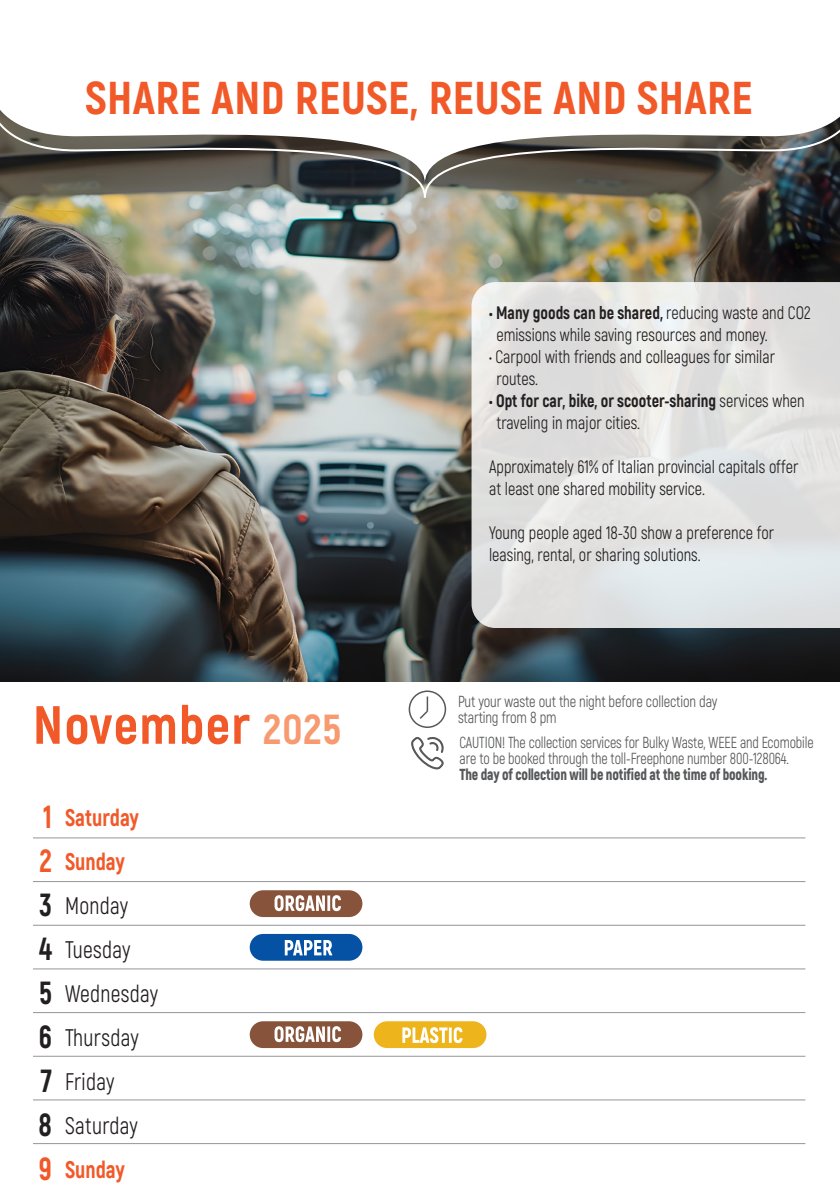
<style>
.page{position:relative;width:840px;height:1191px;background:#fff}
.page>*{position:absolute;margin:0;border:0;box-sizing:border-box;transform-origin:0 0}
.t1{font:800 53.6px "Akrobat";letter-spacing:.025em;color:#f15929}
.t2{font:800 46px "Akrobat";letter-spacing:.01em;color:#f15929}
.t3{font:800 32px/44px "Akrobat";color:#231f20;text-align:justify;scale:.9 1}
.t4{font:24px/44px "Akrobat";letter-spacing:.015em;color:#231f20;scale:.9 1}
.t5{font:18px/22px "Akrobat";color:#231f20;scale:.9 1}
.t6{font:16px/16px "Akrobat";letter-spacing:-.01em;color:#57585a;scale:.87 1}
.t7{font:16px "Akrobat";letter-spacing:-.01em;color:#57585a;scale:.9 1}
.t8{font:900 16px "Akrobat";letter-spacing:-.01em;color:#57585a;scale:.87 1}
.s1{font-size:42px;color:#f79a70}
.s2{color:#f15929}
.s3{font-weight:800;color:#f15929}
.s4{font-weight:800}
</style>
<div class="page">
<hr style="left:33px;top:837px;width:772px;height:1px;background:#939598">
<hr style="left:33px;top:881px;width:772px;height:1px;background:#939598">
<hr style="left:33px;top:925px;width:772px;height:1px;background:#939598">
<hr style="left:33px;top:968px;width:772px;height:1px;background:#939598">
<hr style="left:33px;top:1012px;width:772px;height:1px;background:#939598">
<hr style="left:33px;top:1055px;width:772px;height:1px;background:#939598">
<hr style="left:33px;top:1099px;width:772px;height:1px;background:#939598">
<hr style="left:33px;top:1143px;width:772px;height:1px;background:#939598">
<div style="left:249px;top:890px;width:113px;height:27px;background:#87533a;border-radius:13px"></div>
<svg style="left:274px;top:895px;width:67px;height:16px"></svg>
<div style="left:249px;top:934px;width:113px;height:26px;background:#0551a4;border-radius:13px"></div>
<svg style="left:284px;top:940px;width:48px;height:15px"></svg>
<div style="left:249px;top:1021px;width:113px;height:27px;background:#87533a;border-radius:13px"></div>
<svg style="left:274px;top:1026px;width:67px;height:16px"></svg>
<div style="left:373px;top:1021px;width:113px;height:27px;background:#edb41b;border-radius:13px"></div>
<svg style="left:402px;top:1027px;width:60px;height:16px"></svg>
<img style="left:0;top:199px;width:839px;height:483px">
<svg style="left:471px;top:282px;width:368px;height:346px;background:#e1e2e1"></svg>
<svg style="left:0;top:110px;width:839px;height:89px"></svg>
<svg style="left:408px;top:690px;width:38px;height:38px"></svg>
<svg style="left:411px;top:737px;width:32px;height:32px"></svg>
<p class="t2" style="left:85px;top:68px;width:668px">SHARE AND REUSE, REUSE AND SHARE</p>
<p class="t1" style="left:33px;top:691px;width:310px">November <span class="s1">2025</span></p>
<p class="t3" style="left:39px;top:794px;width:16px"><span class="s2">1<br>2<br></span>3<br>4<br>5<br>6<br>7<br>8<br><span class="s2">9</span></p>
<p class="t4" style="left:65px;top:795px;width:105px"><span class="s3">Saturday<br>Sunday<br></span>Monday<br>Tuesday<br>Wednesday<br>Thursday<br>Friday<br>Saturday<br><span class="s3">Sunday</span></p>
<p class="t5" style="left:496px;top:301px;width:350px;text-indent:-7px"><span class="s4">• Many goods can be shared,</span> reducing waste and CO2 emissions while saving resources and money.</p>
<p class="t5" style="left:496px;top:345px;width:311px;text-indent:-7px">• Carpool with friends and colleagues for similar routes.</p>
<p class="t5" style="left:496px;top:389px;width:344px;text-indent:-7px"><span class="s4">• Opt for car, bike, or scooter-sharing</span> services when traveling in major cities.</p>
<p class="t5" style="left:489px;top:455px;width:345px">Approximately 61% of Italian provincial capitals offer at least one shared mobility service.</p>
<p class="t5" style="left:489px;top:521px;width:318px">Young people aged 18-30 show a preference for leasing, rental, or sharing solutions.</p>
<p class="t7" style="left:457px;top:691px;width:289px">Put your waste out the night before collection day</p>
<p class="t7" style="left:457px;top:707px;width:111px">starting from 8 pm</p>
<p class="t6" style="left:459px;top:734px;width:408px">CAUTION! The collection services for Bulky Waste, WEEE and Ecomobile are to be booked through the toll-Freephone number 800-128064.</p>
<p class="t8" style="left:459px;top:764px;width:355px">The day of collection will be notified at the time of booking.</p>
</div>
